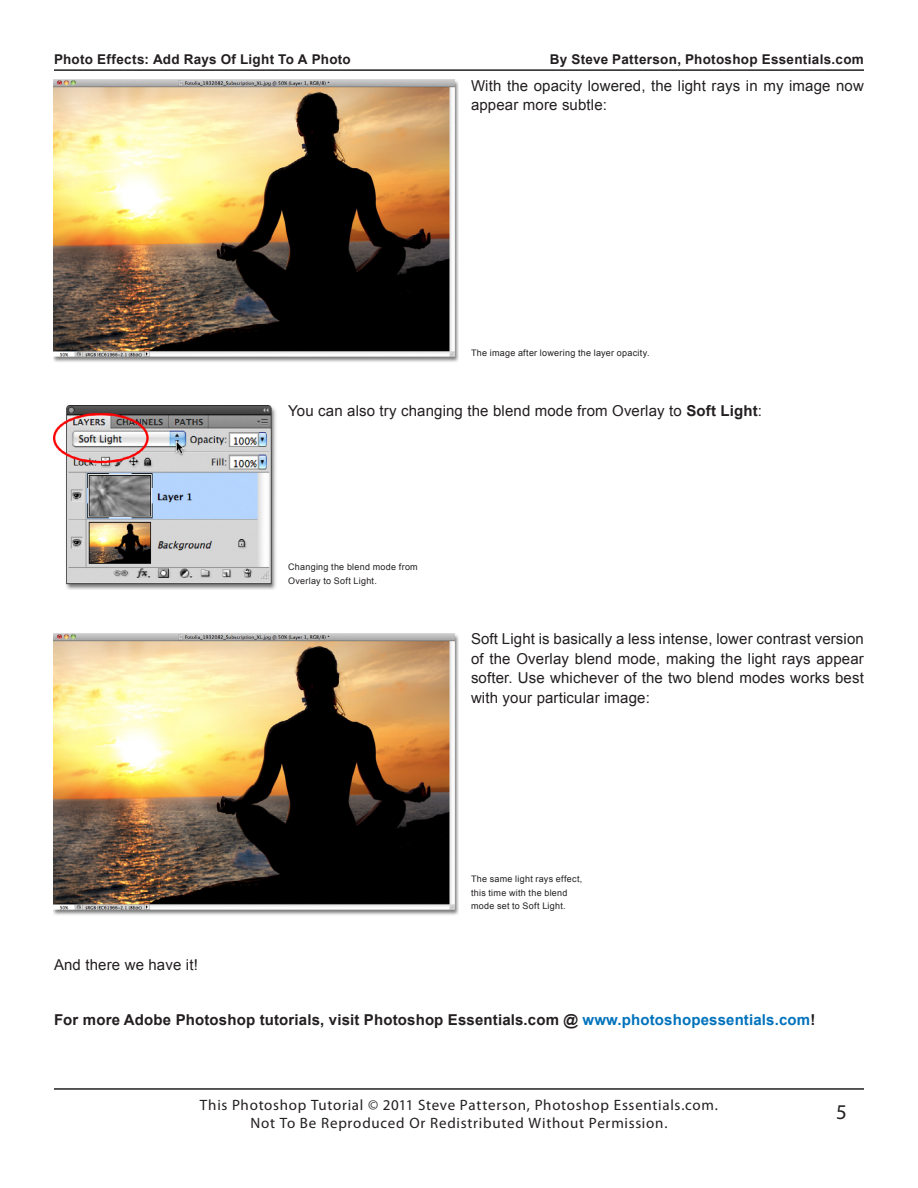
<style>
.page{position:relative;width:918px;height:1188px;background:#fff}
.page>*{position:absolute;margin:0;border:0;box-sizing:border-box;transform-origin:0 0}
.t1{font:21px "Myriad Pro";color:#231f20}
.t2{font:15px/19.5px "Arial";letter-spacing:.01em;color:#231f20}
.t3{font:15px/18px "Myriad Pro";letter-spacing:.05em;color:#231f20;text-align:center}
.t4{font:700 15px "Arial";letter-spacing:.01em;color:#231f20}
.t5{font:700 13.5px "Arial";letter-spacing:.02em;color:#231f20}
.t6{font:9px/13.5px "Arial";letter-spacing:.03em;color:#231f20}
.s1{font-weight:700}
.s2{color:#0072bc}
</style>
<div class="page">
<hr style="left:54px;top:1088px;width:810px;height:2px;background:#231f20">
<hr style="left:54px;top:69px;width:810px;height:2px;background:#231f20">
<img style="left:54px;top:80px;width:405px;height:282px">
<img style="left:54px;top:406px;width:222px;height:184px">
<img style="left:54px;top:633px;width:405px;height:282px">
<p class="t5" style="left:54px;top:50px;width:298px">Photo Effects: Add Rays Of Light To A Photo</p>
<p class="t5" style="left:550px;top:50px;width:316px">By Steve Patterson, Photoshop Essentials.com</p>
<p class="t2" style="left:471px;top:76px;width:394px">With the opacity lowered, the light rays in my image now appear more subtle:</p>
<p class="t6" style="left:471px;top:346px;width:180px">The image after lowering the layer opacity.</p>
<p class="t2" style="left:288px;top:402px;width:475px">You can also try changing the blend mode from Overlay to <span class="s1">Soft Light</span>:</p>
<p class="t2" style="left:54px;top:955px;width:145px">And there we have it!</p>
<p class="t6" style="left:288px;top:560px;width:131px">Changing the blend mode from<br>Overlay to Soft Light.</p>
<p class="t2" style="left:471px;top:630px;width:394px;text-align:justify">Soft Light is basically a less intense, lower contrast version of the Overlay blend mode, making the light rays appear softer. Use whichever of the two blend modes works best with your particular image:</p>
<p class="t6" style="left:471px;top:872px;width:113px">The same light rays effect, this time with the blend mode set to Soft Light.</p>
<p class="t4" style="left:54px;top:1009px;width:763px">For more Adobe Photoshop tutorials, visit Photoshop Essentials.com @ <span class="s2">www.photoshopessentials.com</span>!</p>
<p class="t3" style="left:200px;top:1096px;width:519px">This Photoshop Tutorial © 2011 Steve Patterson, Photoshop Essentials.com.<br>Not To Be Reproduced Or Redistributed Without Permission.</p>
<h1 class="t1" style="left:836px;top:1099px;width:12px">5</h1>
</div>
